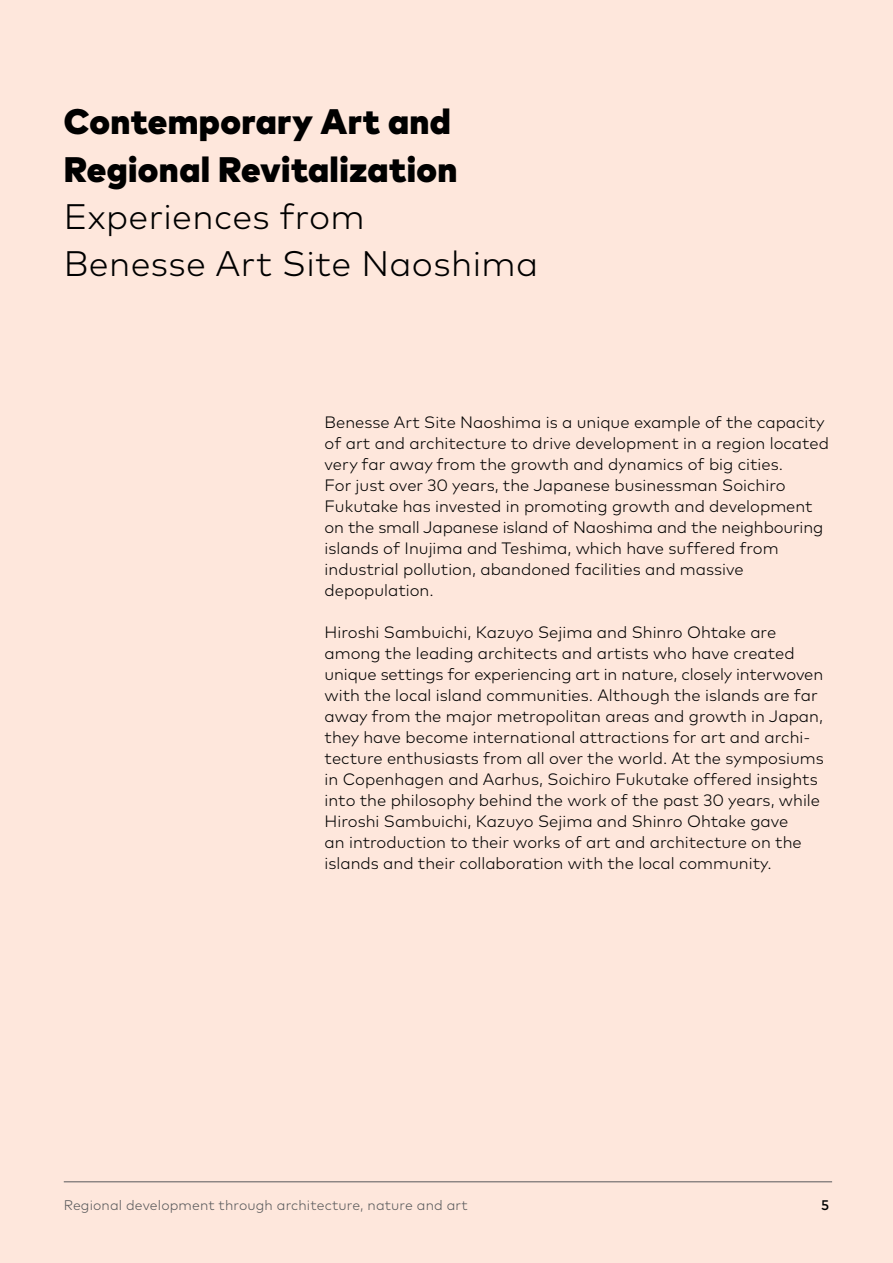
<style>
.page{position:relative;width:893px;height:1263px;background:#fee7dc}
.page>*{position:absolute;margin:0;border:0;box-sizing:border-box;transform-origin:0 0}
.t1{font:900 35.4px/47.2px "Mark Pro";letter-spacing:.01em;color:#000}
.t2{font:300 35.4px/47.2px "Mark Pro";letter-spacing:.01em;color:#000}
.t3{font:300 16.5px/21px "Mark Pro";color:#000}
.t4{font:300 13.95px "Mark Pro";letter-spacing:.01em;color:#58595b}
.t5{font:500 13.95px "Mark Pro";color:#000}
</style>
<div class="page">
<hr style="left:64px;top:1181px;width:768px;height:1px;background:#58595b">
<h1 class="t1" style="left:64px;top:95px;width:395px">Contemporary Art and<br>Regional Revitalization</h1>
<h1 class="t2" style="left:64px;top:190px;width:476px">Experiences from<br>Benesse Art Site Naoshima</h1>
<p class="t3" style="left:325px;top:410px;width:506px">Benesse Art Site Naoshima is a unique example of the capacity of art and architecture to drive development in a region located very far away from the growth and dynamics of big cities.<br>For just over 30 years, the Japanese businessman Soichiro Fukutake has invested in promoting growth and development on the small Japanese island of Naoshima and the neighbouring islands of Inujima and Teshima, which have suffered from industrial pollution, abandoned facilities and massive depopulation.</p>
<p class="t3" style="left:325px;top:620px;width:501px">Hiroshi Sambuichi, Kazuyo Sejima and Shinro Ohtake are among the leading architects and artists who have created unique settings for experiencing art in nature, closely interwoven with the local island communities. Although the islands are far away from the major metropolitan areas and growth in Japan, they have become international attractions for art and archi&shy;tecture enthusiasts from all over the world. At the symposiums in Copenhagen and Aarhus, Soichiro Fukutake offered insights into the philosophy behind the work of the past 30 years, while Hiroshi Sambuichi, Kazuyo Sejima and Shinro Ohtake gave<br>an introduction to their works of art and architecture on the islands and their collaboration with the local community.</p>
<p class="t4" style="left:64px;top:1195px;width:406px">Regional development through architecture, nature and art</p>
<p class="t5" style="left:821px;top:1195px;width:10px">5</p>
</div>
